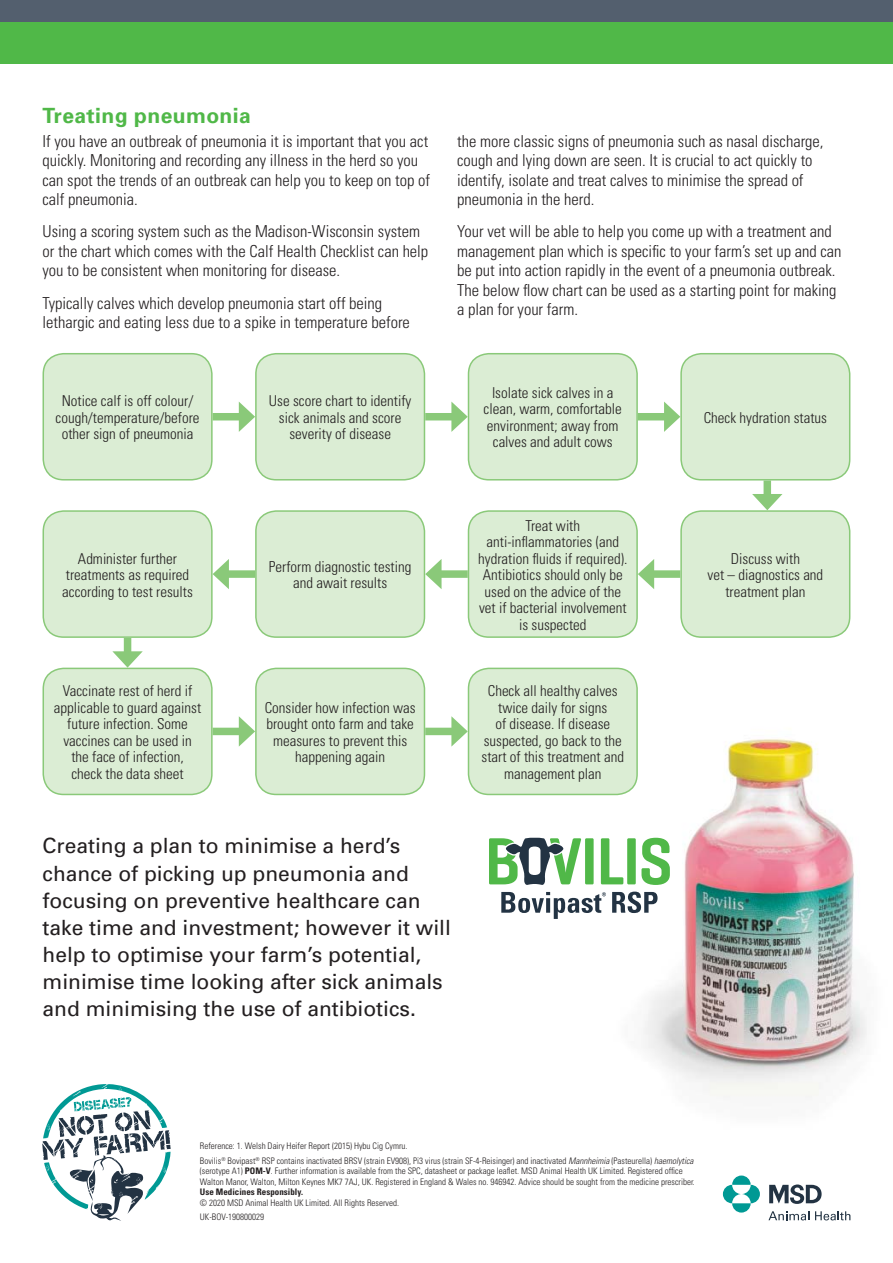
<style>
.page{position:relative;width:893px;height:1263px;background:#fff}
.page>*{position:absolute;margin:0;border:0;box-sizing:border-box;transform-origin:0 0}
.t1{font:21px/27px "Univers";color:#231f20}
.t2{font:700 21px "Univers";letter-spacing:.02em;color:#50b848}
.t3{font:300 condensed 16.5px/19.5px "Univers";color:#231f20}
.t4{font:300 condensed 15px/16.5px "Univers";color:#231f20;text-align:center}
.t5{font:300 condensed 9px/14.7px "Univers";color:#231f20}
.t6{font:700 condensed 9px "Univers";color:#231f20}
.s1{font-style:italic}
.s2{font-weight:700}
</style>
<div class="page">
<img style="left:574px;top:738px;width:293px;height:359px">
<svg style="left:489px;top:838px;width:181px;height:81px"></svg>
<div style="left:43px;top:354px;width:169px;height:126px;background:#dbedd4;border-radius:21px"></div>
<div style="left:43px;top:353px;width:170px;height:127px;border:2px solid #8ac979;border-radius:21px"></div>
<div style="left:43px;top:511px;width:169px;height:126px;background:#dbedd4;border-radius:21px"></div>
<div style="left:43px;top:510px;width:170px;height:128px;border:2px solid #8ac979;border-radius:21px"></div>
<div style="left:43px;top:668px;width:169px;height:126px;background:#dbedd4;border-radius:21px"></div>
<div style="left:43px;top:668px;width:170px;height:127px;border:2px solid #8ac979;border-radius:21px"></div>
<div style="left:256px;top:354px;width:168px;height:126px;background:#dbedd4;border-radius:21px"></div>
<div style="left:255px;top:353px;width:170px;height:127px;border:2px solid #8ac979;border-radius:21px"></div>
<div style="left:256px;top:511px;width:168px;height:126px;background:#dbedd4;border-radius:21px"></div>
<div style="left:255px;top:510px;width:170px;height:128px;border:2px solid #8ac979;border-radius:21px"></div>
<div style="left:256px;top:668px;width:168px;height:126px;background:#dbedd4;border-radius:21px"></div>
<div style="left:255px;top:668px;width:170px;height:127px;border:2px solid #8ac979;border-radius:21px"></div>
<div style="left:468px;top:354px;width:169px;height:126px;background:#dbedd4;border-radius:21px"></div>
<div style="left:468px;top:353px;width:170px;height:127px;border:2px solid #8ac979;border-radius:21px"></div>
<div style="left:468px;top:511px;width:169px;height:126px;background:#dbedd4;border-radius:21px"></div>
<div style="left:468px;top:510px;width:170px;height:128px;border:2px solid #8ac979;border-radius:21px"></div>
<div style="left:468px;top:668px;width:169px;height:126px;background:#dbedd4;border-radius:21px"></div>
<div style="left:468px;top:668px;width:170px;height:127px;border:2px solid #8ac979;border-radius:21px"></div>
<div style="left:681px;top:354px;width:169px;height:126px;background:#dbedd4;border-radius:21px"></div>
<div style="left:680px;top:353px;width:170px;height:127px;border:2px solid #8ac979;border-radius:21px"></div>
<div style="left:681px;top:511px;width:169px;height:126px;background:#dbedd4;border-radius:21px"></div>
<div style="left:680px;top:510px;width:170px;height:128px;border:2px solid #8ac979;border-radius:21px"></div>
<div style="left:0;top:21px;width:893px;height:43px;background:#50b848"></div>
<div style="left:0;top:0;width:893px;height:21px;background:#535f6e"></div>
<svg style="left:723px;top:1175px;width:37px;height:37px"></svg>
<svg style="left:769px;top:1184px;width:53px;height:20px"></svg>
<svg style="left:815px;top:1211px;width:35px;height:9px"></svg>
<svg style="left:768px;top:1211px;width:41px;height:9px"></svg>
<svg style="left:42px;top:1084px;width:129px;height:137px"></svg>
<div style="left:213px;top:413px;width:32px;height:7px;background:#8ac979"></div>
<svg style="left:239px;top:402px;width:16px;height:30px"></svg>
<div style="left:425px;top:413px;width:33px;height:7px;background:#8ac979"></div>
<svg style="left:451px;top:402px;width:17px;height:30px"></svg>
<div style="left:638px;top:413px;width:32px;height:7px;background:#8ac979"></div>
<svg style="left:664px;top:402px;width:16px;height:30px"></svg>
<div style="left:223px;top:570px;width:32px;height:8px;background:#8ac979"></div>
<svg style="left:213px;top:559px;width:16px;height:30px"></svg>
<div style="left:435px;top:570px;width:33px;height:8px;background:#8ac979"></div>
<svg style="left:425px;top:559px;width:17px;height:30px"></svg>
<div style="left:648px;top:570px;width:32px;height:8px;background:#8ac979"></div>
<svg style="left:638px;top:559px;width:16px;height:30px"></svg>
<div style="left:213px;top:728px;width:32px;height:7px;background:#8ac979"></div>
<svg style="left:239px;top:716px;width:16px;height:31px"></svg>
<div style="left:425px;top:728px;width:33px;height:7px;background:#8ac979"></div>
<svg style="left:451px;top:716px;width:17px;height:31px"></svg>
<div style="left:764px;top:480px;width:7px;height:20px;background:#8ac979"></div>
<svg style="left:752px;top:494px;width:30px;height:16px"></svg>
<div style="left:124px;top:638px;width:7px;height:20px;background:#8ac979"></div>
<svg style="left:112px;top:651px;width:31px;height:17px"></svg>
<h1 class="t2" style="left:43px;top:108px;width:210px">Treating pneumonia</h1>
<p class="t3" style="left:43px;top:133px;width:389px">If you have an outbreak of pneumonia it is important that you act quickly. Monitoring and recording any illness in the herd so you can spot the trends of an outbreak can help you to keep on top of calf pneumonia.</p>
<p class="t3" style="left:43px;top:224px;width:387px">Using a scoring system such as the Madison-Wisconsin system or the chart which comes with the Calf Health Checklist can help you to be consistent when monitoring for disease.</p>
<p class="t3" style="left:43px;top:295px;width:369px">Typically calves which develop pneumonia start off being lethargic and eating less due to a spike in temperature before</p>
<p class="t3" style="left:457px;top:133px;width:368px">the more classic signs of pneumonia such as nasal discharge, cough and lying down are seen. It is crucial to act quickly to identify, isolate and treat calves to minimise the spread of pneumonia in the herd.</p>
<p class="t3" style="left:457px;top:224px;width:386px">Your vet will be able to help you come up with a treatment and management plan which is specific to your farm’s set up and can be put into action rapidly in the event of a pneumonia outbreak.<br>The below flow chart can be used as a starting point for making a plan for your farm.</p>
<p class="t4" style="left:56px;top:394px;width:146px">Notice calf is off colour/ cough/temperature/before other sign of pneumonia</p>
<p class="t4" style="left:269px;top:394px;width:144px">Use score chart to identify sick animals and score severity of disease</p>
<p class="t4" style="left:484px;top:386px;width:140px">Isolate sick calves in a clean, warm, comfortable environment; away from calves and adult cows</p>
<p class="t4" style="left:62px;top:551px;width:132px">Administer further treatments as required according to test results</p>
<p class="t4" style="left:269px;top:560px;width:144px">Perform diagnostic testing and await results</p>
<p class="t4" style="left:54px;top:684px;width:149px">Vaccinate rest of herd if applicable to guard against future infection. Some vaccines can be used in the face of infection,<br>check the data sheet</p>
<p class="t4" style="left:265px;top:700px;width:152px">Consider how infection was brought onto farm and take measures to prevent this happening again</p>
<p class="t1" style="left:43px;top:834px;width:410px">Creating a plan to minimise a herd’s chance of picking up pneumonia and focusing on preventive healthcare can take time and investment; however it will help to optimise your farm’s potential, minimise time looking after sick animals and minimising the use of antibiotics.</p>
<p class="t4" style="left:478px;top:518px;width:151px">Treat with anti-inflammatories (and hydration fluids if required).<br>Antibiotics should only be used on the advice of the vet if bacterial involvement is suspected</p>
<p class="t4" style="left:482px;top:684px;width:144px">Check all healthy calves twice daily for signs<br>of disease. If disease suspected, go back to the start of this treatment and management plan</p>
<p class="t4" style="left:704px;top:411px;width:125px">Check hydration status</p>
<p class="t4" style="left:707px;top:551px;width:117px">Discuss with<br>vet – diagnostics and treatment plan</p>
<p class="t5" style="left:200px;top:1139px;width:495px">Reference: 1. Welsh Dairy Heifer Report (2015) Hybu Cig Cymru.<br>Bovilis<sup>®</sup> Bovipast<sup>®</sup> RSP contains inactivated BRSV (strain EV908), Pi3 virus (strain SF-4-Reisinger) and inactivated <span class="s1">Mannheimia</span> (Pasteurella) <span class="s1">haemolytica</span></p>
<p class="t5" style="left:200px;top:1167px;width:496px;line-height:10.5px">(serotype A1) <span class="s2">POM-V</span>. Further information is available from the SPC, datasheet or package leaflet. MSD Animal Health UK Limited. Registered office<br>Walton Manor, Walton, Milton Keynes MK7 7AJ, UK. Registered in England &amp; Wales no. 946942. Advice should be sought from the medicine prescriber.</p>
<p class="t6" style="left:200px;top:1189px;width:105px">Use Medicines Responsibly.</p>
<p class="t5" style="left:200px;top:1196px;width:201px">© 2020 MSD Animal Health UK Limited. All Rights Reserved.<br>UK-BOV-190800029</p>
</div>
